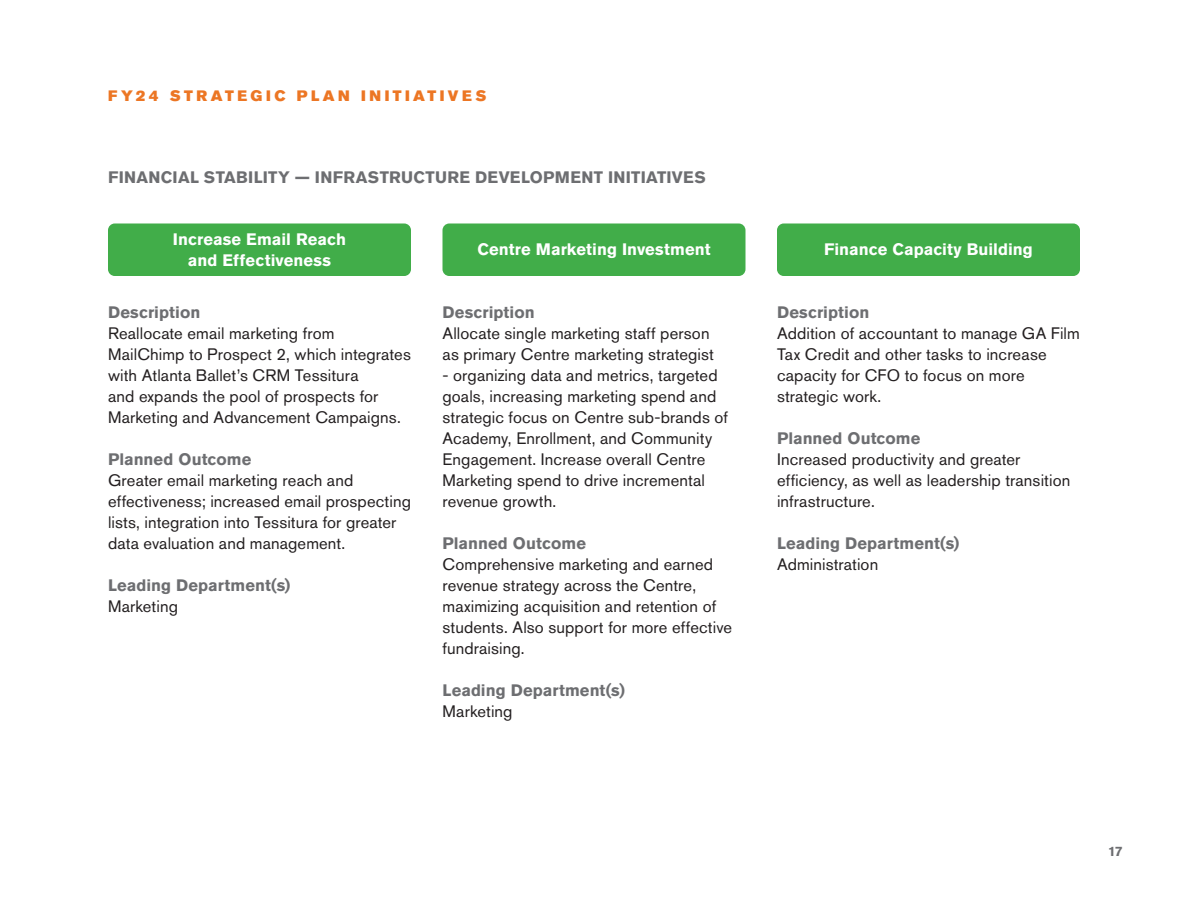
<style>
.page{position:relative;width:1188px;height:918px;background:#fff}
.page>*{position:absolute;margin:0;border:0;box-sizing:border-box;transform-origin:0 0}
.Body_Copy{font:16.5px/21px "Akzidenz Grotesk BE";letter-spacing:.01em;color:#231f20}
.Body_Copy-2{font:700 16.5px/21px "Akzidenz Grotesk BE";letter-spacing:.005em;color:#6d6e71}
.Body_Copy-3{font:700 16.5px/21px "Akzidenz Grotesk BE";letter-spacing:.005em;color:#fff;text-align:center}
.Subhead{font:700 16.5px "Akzidenz Grotesk BE";letter-spacing:.015em;color:#6d6e71}
.Small_Page_Header{font:15px "Akzidenz Grotesk BE Super";letter-spacing:.23em;color:#ec7624}
.t1{font:700 13.5px "Akzidenz Grotesk BE";color:#6d6e71}
.s1{font-weight:700;color:#6d6e71}
.s2{font-weight:400;color:#231f20}
</style>
<div class="page">
<div style="left:108px;top:224px;width:303px;height:52px;background:#41ad49;border-radius:7px"></div>
<div style="left:442px;top:224px;width:304px;height:52px;background:#41ad49;border-radius:7px"></div>
<div style="left:777px;top:224px;width:303px;height:52px;background:#41ad49;border-radius:7px"></div>
<p class="Small_Page_Header" style="left:108px;top:87px;width:380px">FY24 STRATEGIC PLAN INITIATIVES</p>
<p class="Subhead" style="left:108px;top:168px;width:599px">FINANCIAL STABILITY — INFRASTRUCTURE DEVELOPMENT INITIATIVES</p>
<p class="Body_Copy-3" style="left:173px;top:228px;width:175px">Increase Email Reach and Effectiveness</p>
<p class="Body_Copy-3" style="left:477px;top:239px;width:235px">Centre Marketing Investment</p>
<p class="Body_Copy-3" style="left:824px;top:239px;width:210px">Finance Capacity Building</p>
<p class="Body_Copy" style="left:108px;top:302px;width:304px"><span class="s1">Description<br></span>Reallocate email marketing from MailChimp to Prospect 2, which integrates with Atlanta Ballet’s CRM Tessitura<br>and expands the pool of prospects for Marketing and Advancement Campaigns.</p>
<p class="Body_Copy" style="left:108px;top:449px;width:304px"><span class="s1">Planned Outcome<br></span>Greater email marketing reach and effectiveness; increased email prospecting lists, integration into Tessitura for greater data evaluation and management.</p>
<p class="Body_Copy-2" style="left:108px;top:575px;width:184px">Leading Department(s)<br><span class="s2">Marketing</span></p>
<p class="Body_Copy" style="left:442px;top:302px;width:273px"><span class="s1">Description<br></span>Allocate single marketing staff person as primary Centre marketing strategist</p>
<p class="Body_Copy" style="left:442px;top:365px;width:287px">- organizing data and metrics, targeted goals, increasing marketing spend and strategic focus on Centre sub-brands of Academy, Enrollment, and Community Engagement. Increase overall Centre Marketing spend to drive incremental revenue growth.</p>
<p class="Body_Copy" style="left:442px;top:533px;width:291px"><span class="s1">Planned Outcome<br></span>Comprehensive marketing and earned revenue strategy across the Centre, maximizing acquisition and retention of students. Also support for more effective fundraising.</p>
<p class="Body_Copy-2" style="left:442px;top:680px;width:184px">Leading Department(s)<br><span class="s2">Marketing</span></p>
<p class="Body_Copy" style="left:777px;top:302px;width:304px"><span class="s1">Description<br></span>Addition of accountant to manage GA Film<br>Tax Credit and other tasks to increase capacity for CFO to focus on more strategic work.</p>
<p class="Body_Copy" style="left:777px;top:428px;width:295px"><span class="s1">Planned Outcome<br></span>Increased productivity and greater efficiency, as well as leadership transition infrastructure.</p>
<p class="Body_Copy-2" style="left:777px;top:533px;width:184px">Leading Department(s)<br><span class="s2">Administration</span></p>
<p class="t1" style="left:1108px;top:843px;width:16px">17</p>
</div>
